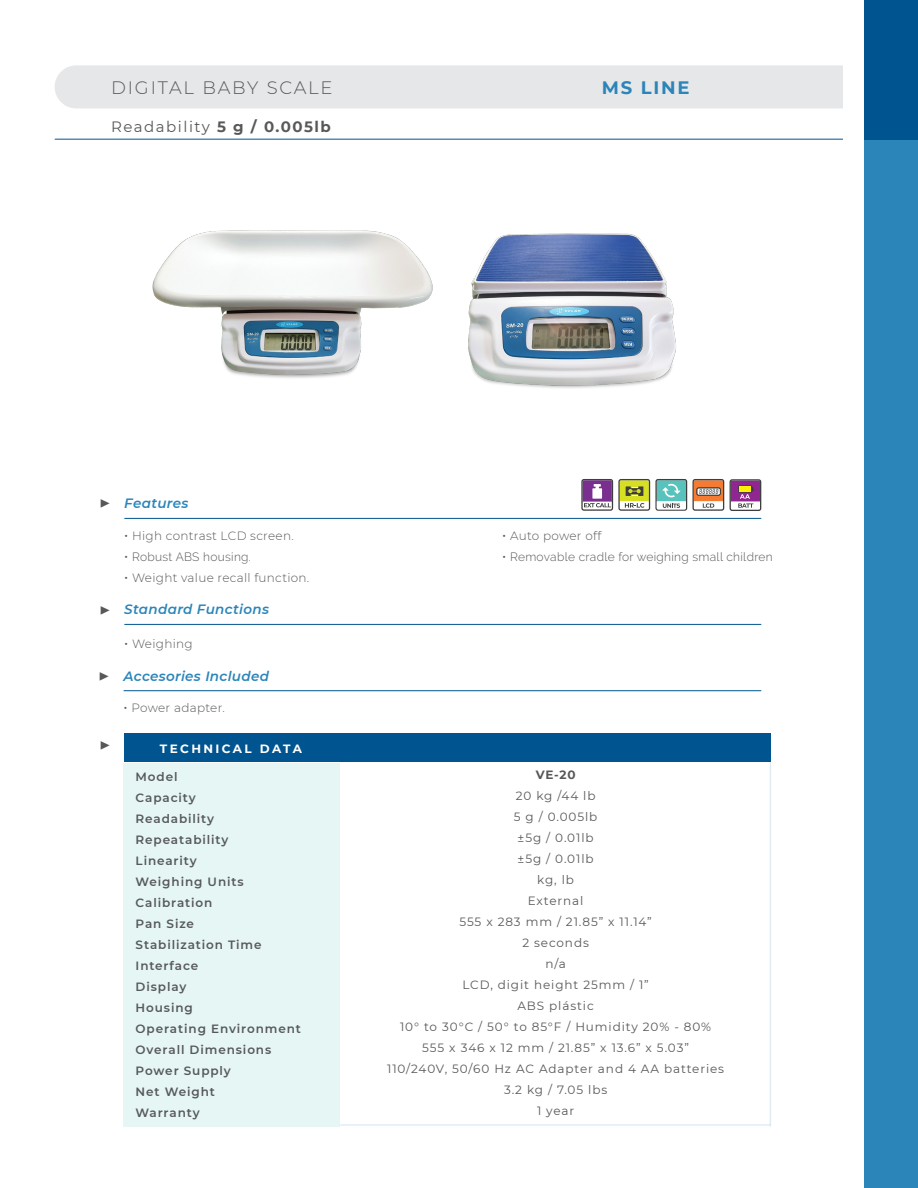
<style>
.page{position:relative;width:918px;height:1188px;background:#fff}
.page>*{position:absolute;margin:0;border:0;box-sizing:border-box;transform-origin:0 0}
.t1{font:300 18px "Montserrat";letter-spacing:.1em;color:#57585a}
.t2{font:700 18px "Montserrat";letter-spacing:.1em;color:#2b85b9}
.t3{font:18px "Minion Pro";color:#57585a}
.t4{font:15px "Montserrat";letter-spacing:.1em;color:#57585a}
.t5{font:italic 600 13.5px "Montserrat";letter-spacing:.025em;color:#2b85b9}
.t6{font:12px "Montserrat";letter-spacing:.075em;color:#57585a}
.t7{font:600 12px "Montserrat";letter-spacing:.075em;color:#57585a}
.t8{font:300 12px "Montserrat";letter-spacing:.025em;color:#57585a}
.t9{font:300 12px "Raleway";letter-spacing:.025em;color:#57585a}
.t10{font:700 12px "Montserrat";letter-spacing:.2em;color:#fff}
.t11{font:700 12px "Montserrat";color:#57585a}
.s1{font-weight:700}
.s2{font-family:"Raleway"}
</style>
<div class="page">
<div style="left:55px;top:65px;width:808px;height:43px;background:#e6e7e9;border-radius:22px"></div>
<hr style="left:55px;top:139px;width:810px;height:1px;background:#00548f">
<div style="left:864px;top:140px;width:54px;height:1048px;background:#2b85b9"></div>
<div style="left:864px;top:0;width:54px;height:140px;background:#00548f"></div>
<div style="left:844px;top:1px;width:20px;height:1186px;background:#fff"></div>
<hr style="left:124px;top:690px;width:637px;height:1px;background:#00548f">
<hr style="left:125px;top:624px;width:636px;height:1px;background:#00548f">
<hr style="left:125px;top:518px;width:636px;height:1px;background:#00548f">
<hr style="left:770px;top:762px;width:1px;height:364px;background:#2b85b9">
<hr style="left:340px;top:1124px;width:430px;height:2px;background:#2b85b9">
<div style="left:124px;top:763px;width:216px;height:363px;background:#e5f6f5"></div>
<div style="left:124px;top:734px;width:646px;height:28px;background:#00548f"></div>
<img style="left:152px;top:230px;width:281px;height:148px">
<img style="left:468px;top:233px;width:208px;height:155px">
<svg style="left:581px;top:479px;width:106px;height:32px"></svg>
<svg style="left:693px;top:479px;width:31px;height:32px"></svg>
<svg style="left:730px;top:479px;width:31px;height:32px"></svg>
<p class="t1" style="left:111px;top:75px;width:223px">DIGITAL BABY SCALE</p>
<p class="t2" style="left:602px;top:75px;width:89px">MS LINE</p>
<p class="t4" style="left:111px;top:116px;width:221px">Readability <span class="s1">5 g / 0.005lb</span></p>
<p class="t3" style="left:99px;top:490px;width:12px">▶</p>
<p class="t5" style="left:124px;top:494px;width:66px">Features</p>
<p class="t8" style="left:124px;top:528px;width:171px"><span class="s2">•</span> High contrast LCD screen.</p>
<p class="t8" style="left:502px;top:528px;width:100px"><span class="s2">•</span> Auto power off</p>
<p class="t9" style="left:124px;top:550px;width:128px">• Robust ABS housing.</p>
<p class="t9" style="left:502px;top:550px;width:272px">• Removable cradle for weighing small children</p>
<p class="t8" style="left:124px;top:570px;width:187px"><span class="s2">•</span> Weight value recall function.</p>
<p class="t3" style="left:99px;top:597px;width:12px">▶</p>
<p class="t5" style="left:124px;top:600px;width:146px">Standard Functions</p>
<p class="t8" style="left:124px;top:636px;width:70px"><span class="s2">•</span> Weighing</p>
<p class="t3" style="left:99px;top:663px;width:12px">▶</p>
<p class="t5" style="left:124px;top:666px;width:147px">Accesories Included</p>
<p class="t8" style="left:124px;top:699px;width:103px"><span class="s2">•</span> Power adapter.</p>
<p class="t3" style="left:99px;top:732px;width:12px">▶</p>
<p class="t10" style="left:160px;top:740px;width:143px">TECHNICAL DATA</p>
<p class="t7" style="left:136px;top:768px;width:43px">Model</p>
<p class="t7" style="left:136px;top:789px;width:62px">Capacity</p>
<p class="t7" style="left:136px;top:810px;width:80px">Readability</p>
<p class="t7" style="left:136px;top:831px;width:94px">Repeatability</p>
<p class="t7" style="left:136px;top:852px;width:63px">Linearity</p>
<p class="t7" style="left:136px;top:873px;width:110px">Weighing Units</p>
<p class="t7" style="left:136px;top:894px;width:78px">Calibration</p>
<p class="t7" style="left:136px;top:915px;width:60px">Pan Size</p>
<p class="t7" style="left:136px;top:936px;width:128px">Stabilization Time</p>
<p class="t7" style="left:136px;top:957px;width:64px">Interface</p>
<p class="t7" style="left:136px;top:978px;width:52px">Display</p>
<p class="t7" style="left:136px;top:999px;width:59px">Housing</p>
<p class="t7" style="left:136px;top:1020px;width:167px">Operating Environment</p>
<p class="t7" style="left:136px;top:1041px;width:137px">Overall Dimensions</p>
<p class="t7" style="left:136px;top:1062px;width:97px">Power Supply</p>
<p class="t7" style="left:136px;top:1083px;width:81px">Net Weight</p>
<p class="t7" style="left:136px;top:1104px;width:65px">Warranty</p>
<p class="t11" style="left:536px;top:766px;width:41px">VE-20</p>
<p class="t6" style="left:516px;top:787px;width:81px">20 kg /44 lb</p>
<p class="t6" style="left:514px;top:808px;width:85px">5 g / 0.005lb</p>
<p class="t6" style="left:518px;top:829px;width:77px">±5g / 0.01lb</p>
<p class="t6" style="left:518px;top:850px;width:77px">±5g / 0.01lb</p>
<p class="t6" style="left:537px;top:871px;width:38px">kg, lb</p>
<p class="t6" style="left:528px;top:892px;width:57px">External</p>
<p class="t6" style="left:459px;top:913px;width:194px">555 x 283 mm / 21.85” x 11.14”</p>
<p class="t6" style="left:522px;top:934px;width:68px">2 seconds</p>
<p class="t6" style="left:546px;top:955px;width:22px">n/a</p>
<p class="t6" style="left:462px;top:976px;width:188px">LCD, digit height 25mm / 1”</p>
<p class="t6" style="left:517px;top:997px;width:78px">ABS plástic</p>
<p class="t6" style="left:400px;top:1018px;width:313px">10° to 30°C / 50° to 85°F / Humidity 20% - 80%</p>
<p class="t6" style="left:422px;top:1039px;width:268px">555 x 346 x 12 mm / 21.85” x 13.6” x 5.03”</p>
<p class="t6" style="left:387px;top:1060px;width:339px">110/240V, 50/60 Hz AC Adapter and 4 AA batteries</p>
<p class="t6" style="left:504px;top:1081px;width:105px">3.2 kg / 7.05 lbs</p>
<p class="t6" style="left:537px;top:1102px;width:39px">1 year</p>
</div>
